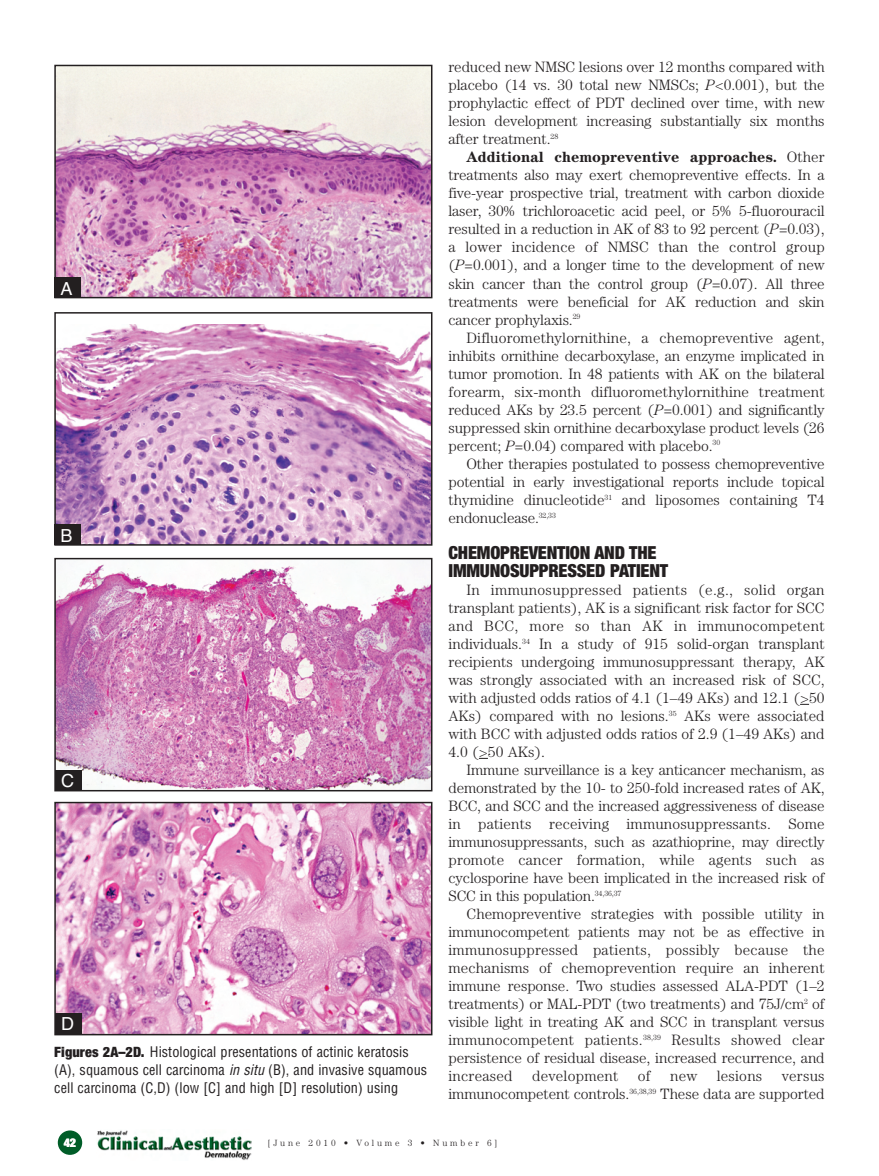
<style>
.page{position:relative;width:879px;height:1176px;background:#fff}
.page>*{position:absolute;margin:0;border:0;box-sizing:border-box;transform-origin:0 0}
.t1{font:900 condensed 18px/18px "Helvetica Neue LT Std";letter-spacing:-.01em;color:#231f20}
.t2{font:18px "Helvetica";color:#fff}
.t3{font:300 15px/18px "Century Std";letter-spacing:-.005em;color:#231f20;text-align:justify}
.t4{font:300 15px "Century Std";letter-spacing:.015em;color:#231f20}
.t5{font:condensed 14.25px/18px "Helvetica";letter-spacing:.005em;color:#231f20}
.t6{font:900 condensed 12px "Helvetica Neue LT Std";color:#fff}
.t7{font:300 9px "Century Std";letter-spacing:.31em;color:#231f20}
.s1{font-family:"Helvetica Neue LT Std";font-weight:900}
.s2{font-style:italic}
.s3{font-weight:700}
</style>
<div class="page">
<div style="left:58px;top:1130px;width:24px;height:24px;background:#005d28;border-radius:50%"></div>
<img style="left:97px;top:1130px;width:154px;height:30px">
<img style="left:57px;top:68px;width:372px;height:227px">
<div style="left:54px;top:65px;width:378px;height:233px;border:2px solid #231f20"></div>
<img style="left:57px;top:324px;width:372px;height:218px">
<div style="left:54px;top:312px;width:378px;height:233px;border:2px solid #231f20"></div>
<img style="left:57px;top:561px;width:372px;height:227px">
<div style="left:54px;top:557px;width:378px;height:234px;border:2px solid #231f20"></div>
<div style="left:54px;top:277px;width:27px;height:21px;background:#231f20"></div>
<div style="left:54px;top:524px;width:27px;height:21px;background:#231f20"></div>
<div style="left:55px;top:769px;width:27px;height:21px;background:#231f20"></div>
<img style="left:57px;top:804px;width:372px;height:228px">
<div style="left:54px;top:801px;width:378px;height:234px;border:2px solid #231f20"></div>
<div style="left:55px;top:1012px;width:27px;height:22px;background:#231f20"></div>
<p class="t2" style="left:60px;top:281px;width:14px">A</p>
<p class="t2" style="left:60px;top:528px;width:14px">B</p>
<p class="t2" style="left:61px;top:774px;width:14px">C</p>
<p class="t2" style="left:61px;top:1017px;width:14px">D</p>
<p class="t5" style="left:54px;top:1043px;width:374px"><span class="s1">Figures 2A–2D.</span> Histological presentations of actinic keratosis (A), squamous cell carcinoma <span class="s2">in situ</span> (B), and invasive squamous cell carcinoma (C,D) (low [C] and high [D] resolution) using</p>
<p class="t3" style="left:448px;top:60px;width:377px">reduced new NMSC lesions over 12 months compared with placebo (14 vs. 30 total new NMSCs; <span class="s2">P</span>&lt;0.001), but the prophylactic effect of PDT declined over time, with new lesion development increasing substantially six months after treatment.<sup>28</sup></p>
<p class="t3" style="left:448px;top:150px;width:377px;text-indent:18px"><span class="s3">Additional chemopreventive approaches.</span> Other treatments also may exert chemopreventive effects. In a five-year prospective trial, treatment with carbon dioxide laser, 30% trichloroacetic acid peel, or 5% 5-fluorouracil resulted in a reduction in AK of 83 to 92 percent (<span class="s2">P</span>=0.03), a lower incidence of NMSC than the control group (<span class="s2">P</span>=0.001), and a longer time to the development of new skin cancer than the control group (<span class="s2">P</span>=0.07). All three treatments were beneficial for AK reduction and skin cancer prophylaxis.<sup>29</sup></p>
<p class="t3" style="left:448px;top:330px;width:377px;text-indent:18px">Difluoromethylornithine, a chemopreventive agent, inhibits ornithine decarboxylase, an enzyme implicated in tumor promotion. In 48 patients with AK on the bilateral forearm, six-month difluoromethylornithine treatment reduced AKs by 23.5 percent (<span class="s2">P</span>=0.001) and significantly suppressed skin ornithine decarboxylase product levels (26 percent; <span class="s2">P</span>=0.04) compared with placebo.<sup>30</sup></p>
<p class="t3" style="left:448px;top:456px;width:377px;text-indent:18px">Other therapies postulated to possess chemopreventive potential in early investigational reports include topical thymidine dinucleotide<sup>31</sup> and liposomes containing T4 endonuclease.<sup>32,33</sup></p>
<p class="t1" style="left:448px;top:545px;width:221px">CHEMOPREVENTION AND THE<br>IMMUNOSUPPRESSED PATIENT</p>
<p class="t3" style="left:448px;top:582px;width:377px;text-indent:18px">In immunosuppressed patients (e.g., solid organ transplant patients), AK is a significant risk factor for SCC and BCC, more so than AK in immunocompetent individuals.<sup>34</sup> In a study of 915 solid-organ transplant recipients undergoing immunosuppressant therapy, AK was strongly associated with an increased risk of SCC, with adjusted odds ratios of 4.1 (1–49 AKs) and 12.1 (&gt;50<br>AKs) compared with no lesions.<sup>35</sup> AKs were associated with BCC with adjusted odds ratios of 2.9 (1–49 AKs) and 4.0 (&gt;50 AKs).</p>
<p class="t3" style="left:448px;top:762px;width:377px;text-indent:18px">Immune surveillance is a key anticancer mechanism, as demonstrated by the 10- to 250-fold increased rates of AK, BCC, and SCC and the increased aggressiveness of disease in patients receiving immunosuppressants. Some immunosuppressants, such as azathioprine, may directly promote cancer formation, while agents such as cyclosporine have been implicated in the increased risk of SCC in this population.<sup>34,36,37</sup></p>
<p class="t3" style="left:448px;top:906px;width:377px;text-indent:18px">Chemopreventive strategies with possible utility in immunocompetent patients may not be as effective in immunosuppressed patients, possibly because the mechanisms of chemoprevention require an inherent immune response. Two studies assessed ALA-PDT (1–2 treatments) or MAL-PDT (two treatments) and 75J/cm<sup>2</sup> of visible light in treating AK and SCC in transplant versus immunocompetent patients.<sup>38,39</sup> Results showed clear persistence of residual disease, increased recurrence, and increased</p>
<p class="t4" style="left:532px;top:1069px;width:88px">development</p>
<p class="t3" style="left:637px;top:1068px;width:14px">of</p>
<p class="t3" style="left:669px;top:1068px;width:29px">new</p>
<p class="t4" style="left:716px;top:1069px;width:47px">lesions</p>
<p class="t3" style="left:448px;top:1068px;width:377px;text-align:right">versus<br>immunocompetent controls.<sup>36,38,39</sup> These data are supported</p>
<p class="t6" style="left:64px;top:1138px;width:14px">42</p>
<p class="t7" style="left:268px;top:1139px;width:230px">[June 2010 • Volume 3 • Number 6]</p>
</div>
